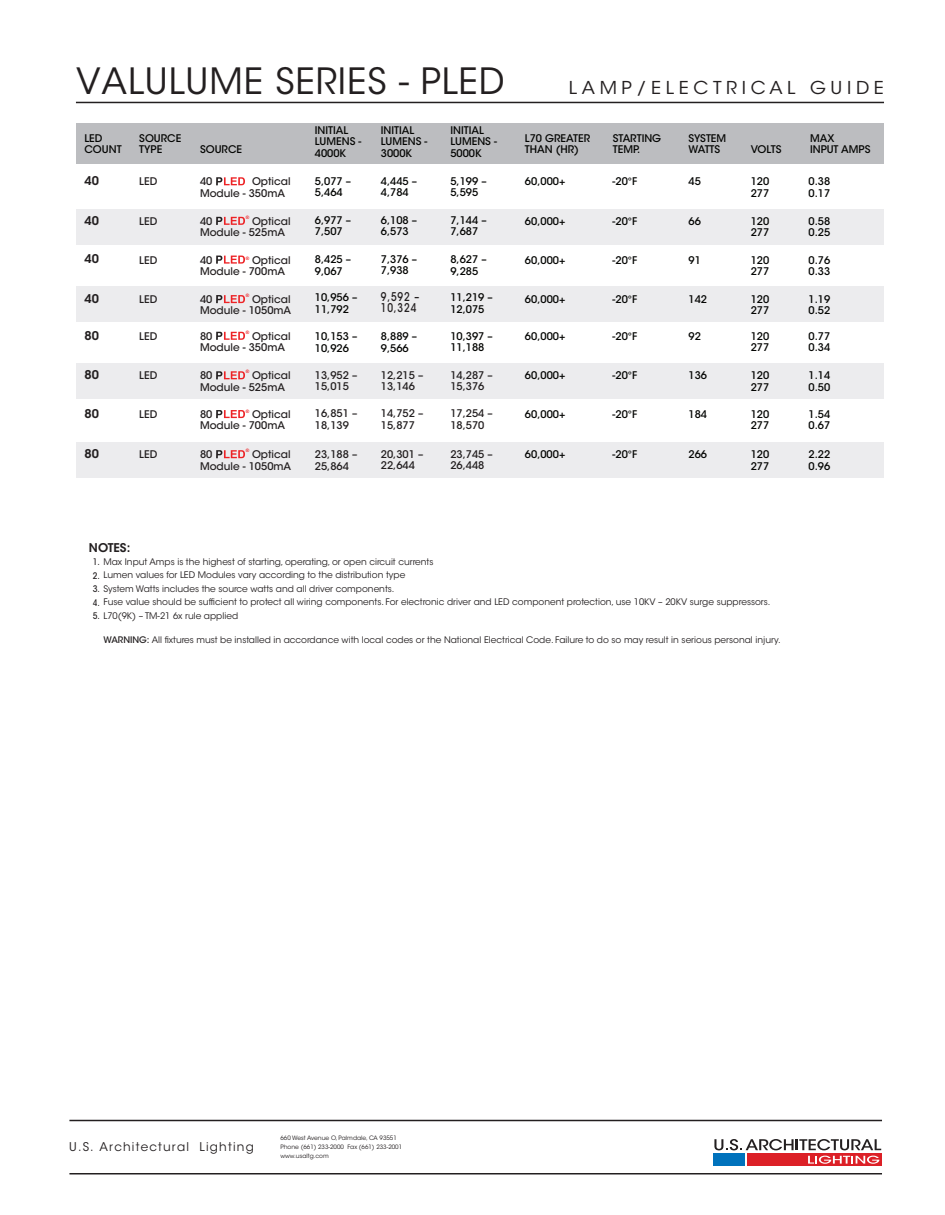
<style>
.page{position:relative;width:945px;height:1215px;background:#fff}
.page>*{position:absolute;margin:0;border:0;box-sizing:border-box;transform-origin:0 0}
.t1{font:36px "ITC Avant Garde Std";letter-spacing:.025em;color:#231f20}
.t2{font:17.7px "ITC Avant Garde Std";letter-spacing:.25em;color:#231f20;scale:1.05 1}
.t3{font:12px "ITC Avant Garde Std";letter-spacing:.1em;color:#231f20}
.t4{font:600 12px "ITC Avant Garde Std";color:#231f20}
.t5{font:500 12px/11.6px "ITC Avant Garde Std";letter-spacing:.09em;color:#231f20;scale:.8 1}
.t6{font:500 10.5px/11.2px "ITC Avant Garde Std";color:#040503}
.t7{font:500 10.5px/11.2px "ITC Avant Garde Std";color:#231f20}
.t8{font:9px "ITC Avant Garde Std";color:#231f20}
.t9{font:6px/9px "ITC Avant Garde Std";color:#231f20}
.t10{font:700 4.65px "Arial";color:#ee1f23}
.s1{font-weight:500;font-stretch:condensed}
.s2{font-weight:500}
</style>
<div class="page">
<hr style="left:76px;top:102px;width:808px;height:1px;background:#231f20">
<hr style="left:69px;top:1173px;width:813px;height:1px;background:#231f20">
<hr style="left:69px;top:1120px;width:813px;height:1px;background:#231f20">
<div style="left:747px;top:1153px;width:134px;height:13px;background:#dc2027"></div>
<div style="left:713px;top:1153px;width:32px;height:13px;background:#0072bc"></div>
<svg style="left:808px;top:1156px;width:71px;height:8px"></svg>
<svg style="left:714px;top:1139px;width:167px;height:11px"></svg>
<div style="left:76px;top:123px;width:808px;height:40px;background:#bcbdc0"></div>
<div style="left:76px;top:286px;width:808px;height:36px;background:#ececee"></div>
<div style="left:76px;top:209px;width:808px;height:35px;background:#ececee"></div>
<div style="left:76px;top:363px;width:808px;height:36px;background:#ececee"></div>
<div style="left:76px;top:442px;width:808px;height:35px;background:#ececee"></div>
<svg style="left:216px;top:410px;width:29px;height:8px"></svg>
<svg style="left:216px;top:371px;width:29px;height:8px"></svg>
<svg style="left:216px;top:332px;width:29px;height:8px"></svg>
<svg style="left:216px;top:295px;width:29px;height:8px"></svg>
<svg style="left:216px;top:256px;width:29px;height:8px"></svg>
<svg style="left:216px;top:217px;width:29px;height:8px"></svg>
<svg style="left:216px;top:177px;width:29px;height:8px"></svg>
<svg style="left:216px;top:450px;width:29px;height:8px"></svg>
<h1 class="t1" style="left:76px;top:59px;width:430px">VALULUME SERIES - PLED</h1>
<h2 class="t2" style="left:569px;top:77px;width:302px">LAMP/ELECTRICAL GUIDE</h2>
<p class="t6" style="left:84px;top:132px;width:39px">LED<br>COUNT</p>
<p class="t6" style="left:139px;top:132px;width:44px">SOURCE<br>TYPE</p>
<p class="t6" style="left:200px;top:143px;width:44px">SOURCE</p>
<p class="t6" style="left:381px;top:125px;width:48px">INITIAL<br>LUMENS -<br>3000K</p>
<p class="t6" style="left:450px;top:125px;width:48px">INITIAL<br>LUMENS -<br>5000K</p>
<p class="t6" style="left:315px;top:125px;width:48px">INITIAL<br>LUMENS -<br>4000K</p>
<p class="t6" style="left:525px;top:132px;width:67px">L70 GREATER<br>THAN (HR)</p>
<p class="t6" style="left:613px;top:132px;width:50px">STARTING<br>TEMP.</p>
<p class="t6" style="left:751px;top:144px;width:32px">VOLTS</p>
<p class="t6" style="left:688px;top:132px;width:39px">SYSTEM<br>WATTS</p>
<p class="t6" style="left:810px;top:132px;width:62px">MAX<br>INPUT AMPS</p>
<p class="t4" style="left:84px;top:173px;width:16px">40</p>
<p class="t7" style="left:139px;top:176px;width:20px">LED</p>
<p class="t7" style="left:200px;top:176px;width:14px">40</p>
<p class="t7" style="left:200px;top:176px;width:92px;text-indent:52px">Optical<br>Module - 350mA</p>
<p class="t10" style="left:246px;top:214px;width:5px">®</p>
<p class="t4" style="left:84px;top:213px;width:16px">40</p>
<p class="t7" style="left:139px;top:216px;width:20px">LED</p>
<p class="t7" style="left:200px;top:216px;width:14px">40</p>
<p class="t7" style="left:200px;top:216px;width:92px;text-indent:52px">Optical<br>Module - 525mA</p>
<p class="t6" style="left:315px;top:175px;width:38px">5,077 –<br>5,464</p>
<p class="t6" style="left:315px;top:214px;width:38px">6,977 –<br>7,507</p>
<p class="t6" style="left:381px;top:175px;width:38px">4,445 –<br>4,784</p>
<p class="t6" style="left:381px;top:214px;width:38px">6,108 –<br>6,573</p>
<p class="t6" style="left:450px;top:175px;width:38px">5,199 –<br>5,595</p>
<p class="t6" style="left:450px;top:214px;width:38px">7,144 –<br>7,687</p>
<p class="t6" style="left:525px;top:176px;width:42px">60,000+</p>
<p class="t6" style="left:613px;top:176px;width:26px">-20°F</p>
<p class="t6" style="left:751px;top:176px;width:20px">120<br>277</p>
<p class="t6" style="left:688px;top:176px;width:14px">45</p>
<p class="t6" style="left:809px;top:176px;width:23px">0.38<br>0.17</p>
<p class="t6" style="left:525px;top:216px;width:42px">60,000+</p>
<p class="t6" style="left:613px;top:216px;width:26px">-20°F</p>
<p class="t6" style="left:751px;top:216px;width:20px">120<br>277</p>
<p class="t6" style="left:688px;top:216px;width:14px">66</p>
<p class="t6" style="left:809px;top:216px;width:23px">0.58<br>0.25</p>
<p class="t4" style="left:84px;top:252px;width:16px">40</p>
<p class="t7" style="left:139px;top:254px;width:20px">LED</p>
<p class="t7" style="left:200px;top:254px;width:14px">40</p>
<p class="t7" style="left:200px;top:254px;width:92px;text-indent:52px">Optical<br>Module - 700mA</p>
<p class="t10" style="left:246px;top:255px;width:5px">®</p>
<p class="t10" style="left:246px;top:292px;width:5px">®</p>
<p class="t4" style="left:84px;top:291px;width:16px">40</p>
<p class="t7" style="left:139px;top:294px;width:20px">LED</p>
<p class="t7" style="left:200px;top:294px;width:14px">40</p>
<p class="t7" style="left:200px;top:294px;width:93px;text-align:right">Optical<br>Module - 1050mA</p>
<p class="t6" style="left:315px;top:254px;width:38px">8,425 –<br>9,067</p>
<p class="t6" style="left:315px;top:292px;width:44px">10,956 –<br>11,792</p>
<p class="t6" style="left:381px;top:254px;width:38px">7,376 –<br>7,938</p>
<p class="t5" style="left:381px;top:291px;width:50px">9,592 –<br>10,324</p>
<p class="t6" style="left:450px;top:254px;width:38px">8,627 –<br>9,285</p>
<p class="t6" style="left:450px;top:292px;width:44px">11,219 –<br>12,075</p>
<p class="t6" style="left:525px;top:254px;width:42px">60,000+</p>
<p class="t6" style="left:613px;top:254px;width:26px">-20°F</p>
<p class="t6" style="left:751px;top:254px;width:20px">120<br>277</p>
<p class="t6" style="left:688px;top:254px;width:14px">91</p>
<p class="t6" style="left:809px;top:254px;width:23px">0.76<br>0.33</p>
<p class="t6" style="left:525px;top:294px;width:42px">60,000+</p>
<p class="t6" style="left:613px;top:294px;width:26px">-20°F</p>
<p class="t6" style="left:751px;top:294px;width:20px">120<br>277</p>
<p class="t6" style="left:688px;top:294px;width:20px">142</p>
<p class="t6" style="left:809px;top:294px;width:23px">1.19<br>0.52</p>
<p class="t10" style="left:246px;top:329px;width:5px">®</p>
<p class="t4" style="left:84px;top:328px;width:16px">80</p>
<p class="t7" style="left:139px;top:331px;width:20px">LED</p>
<p class="t7" style="left:200px;top:331px;width:14px">80</p>
<p class="t7" style="left:200px;top:331px;width:92px;text-indent:52px">Optical<br>Module - 350mA</p>
<p class="t10" style="left:246px;top:368px;width:5px">®</p>
<p class="t4" style="left:84px;top:367px;width:16px">80</p>
<p class="t7" style="left:139px;top:370px;width:20px">LED</p>
<p class="t7" style="left:200px;top:370px;width:14px">80</p>
<p class="t7" style="left:200px;top:370px;width:92px;text-indent:52px">Optical<br>Module - 525mA</p>
<p class="t4" style="left:84px;top:406px;width:16px">80</p>
<p class="t7" style="left:139px;top:409px;width:20px">LED</p>
<p class="t7" style="left:200px;top:409px;width:14px">80</p>
<p class="t10" style="left:246px;top:408px;width:5px">®</p>
<p class="t7" style="left:200px;top:409px;width:92px;text-indent:52px">Optical<br>Module - 700mA</p>
<p class="t6" style="left:315px;top:331px;width:44px">10,153 –<br>10,926</p>
<p class="t7" style="left:315px;top:370px;width:44px">13,952 –<br>15,015</p>
<p class="t7" style="left:315px;top:408px;width:44px">16,851 –<br>18,139</p>
<p class="t6" style="left:381px;top:331px;width:38px">8,889 –<br>9,566</p>
<p class="t7" style="left:381px;top:370px;width:44px">12,215 –<br>13,146</p>
<p class="t7" style="left:381px;top:408px;width:44px">14,752 –<br>15,877</p>
<p class="t6" style="left:450px;top:331px;width:44px">10,397 –<br>11,188</p>
<p class="t7" style="left:450px;top:370px;width:44px">14,287 –<br>15,376</p>
<p class="t7" style="left:450px;top:408px;width:44px">17,254 –<br>18,570</p>
<p class="t6" style="left:525px;top:331px;width:42px">60,000+</p>
<p class="t6" style="left:613px;top:331px;width:26px">-20°F</p>
<p class="t6" style="left:751px;top:331px;width:20px">120<br>277</p>
<p class="t6" style="left:688px;top:331px;width:14px">92</p>
<p class="t6" style="left:809px;top:331px;width:23px">0.77<br>0.34</p>
<p class="t6" style="left:525px;top:370px;width:42px">60,000+</p>
<p class="t6" style="left:613px;top:370px;width:26px">-20°F</p>
<p class="t6" style="left:751px;top:370px;width:20px">120<br>277</p>
<p class="t6" style="left:688px;top:370px;width:20px">136</p>
<p class="t6" style="left:809px;top:370px;width:23px">1.14<br>0.50</p>
<p class="t6" style="left:525px;top:409px;width:42px">60,000+</p>
<p class="t6" style="left:613px;top:409px;width:26px">-20°F</p>
<p class="t6" style="left:751px;top:409px;width:20px">120<br>277</p>
<p class="t6" style="left:688px;top:409px;width:20px">184</p>
<p class="t6" style="left:809px;top:409px;width:23px">1.54<br>0.67</p>
<p class="t10" style="left:246px;top:447px;width:5px">®</p>
<p class="t7" style="left:381px;top:449px;width:44px">20,301 –<br>22,644</p>
<p class="t7" style="left:450px;top:449px;width:44px">23,745 –<br>26,448</p>
<p class="t4" style="left:84px;top:446px;width:16px">80</p>
<p class="t7" style="left:139px;top:449px;width:20px">LED</p>
<p class="t7" style="left:200px;top:449px;width:14px">80</p>
<p class="t7" style="left:200px;top:449px;width:93px;text-align:right">Optical<br>Module - 1050mA</p>
<p class="t7" style="left:315px;top:449px;width:44px">23,188 –<br>25,864</p>
<p class="t6" style="left:525px;top:449px;width:42px">60,000+</p>
<p class="t6" style="left:613px;top:449px;width:26px">-20°F</p>
<p class="t6" style="left:751px;top:449px;width:20px">120<br>277</p>
<p class="t6" style="left:688px;top:449px;width:20px">266</p>
<p class="t6" style="left:809px;top:449px;width:23px">2.22<br>0.96</p>
<p class="t4" style="left:89px;top:540px;width:43px">NOTES:</p>
<p class="t8" style="left:93px;top:556px;width:342px"><span class="s1">1.</span> Max Input Amps is the highest of starting, operating, or open circuit currents</p>
<p class="t8" style="left:93px;top:570px;width:314px"><span class="s1">2.</span> Lumen values for LED Modules vary according to the distribution type</p>
<p class="t8" style="left:93px;top:583px;width:303px"><span class="s1">3.</span> System Watts includes the source watts and all driver components.</p>
<p class="t8" style="left:93px;top:597px;width:679px"><span class="s1">4.</span> Fuse value should be sufficient to protect all wiring components. For electronic driver and LED component protection, use 10KV – 20KV surge suppressors.</p>
<p class="t8" style="left:93px;top:610px;width:147px"><span class="s1">5.</span> L70(9K) – TM-21 6x rule applied</p>
<p class="t8" style="left:103px;top:634px;width:679px"><span class="s2">WARNING:</span> All fixtures must be installed in accordance with local codes or the National Electrical Code. Failure to do so may result in serious personal injury.</p>
<p class="t3" style="left:69px;top:1139px;width:186px">U.S. Architectural Lighting</p>
<p class="t9" style="left:280px;top:1133px;width:123px">660 West Avenue O, Palmdale, CA 93551<br>Phone (661) 233-2000 Fax (661) 233-2001 www.usaltg.com</p>
</div>
